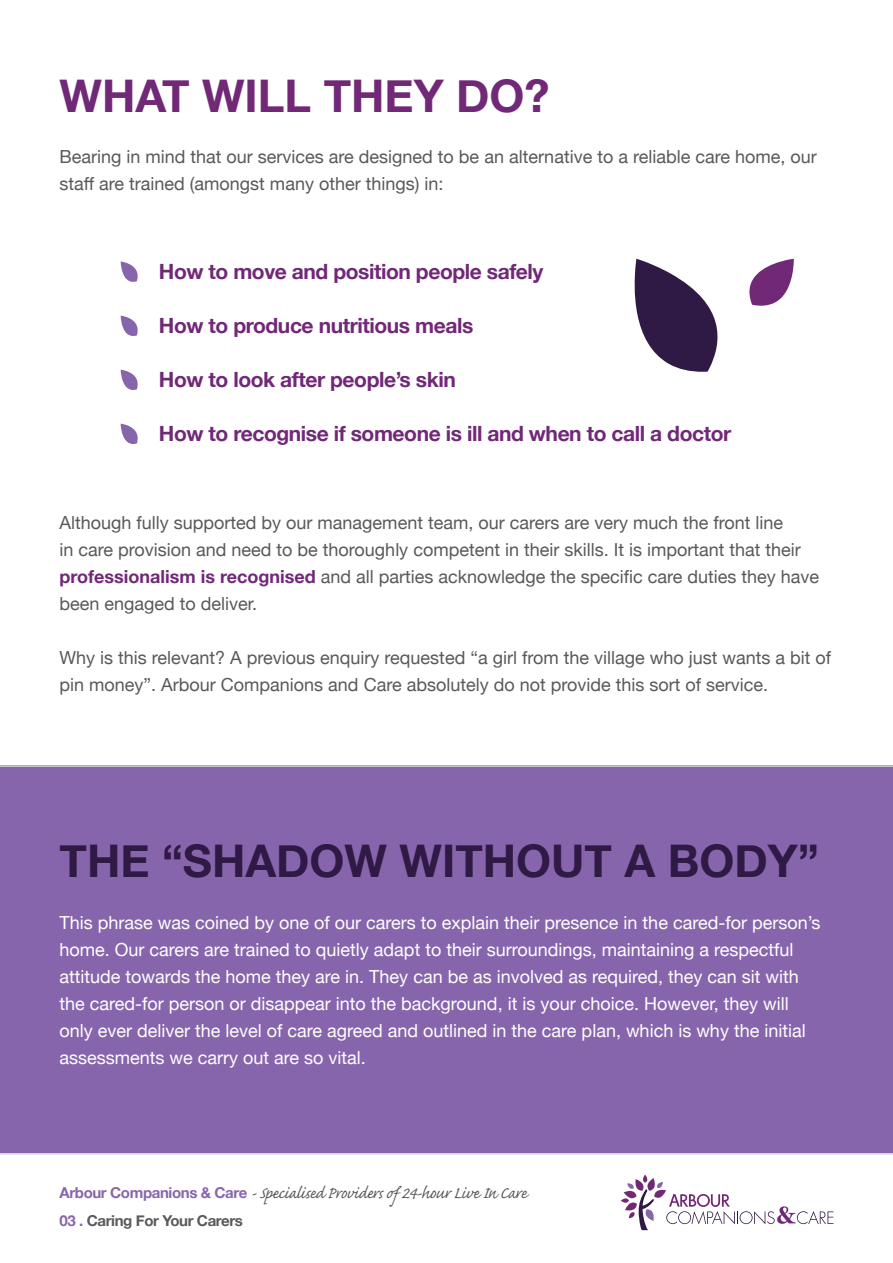
<style>
.page{position:relative;width:893px;height:1263px;background:#fff}
.page>*{position:absolute;margin:0;border:0;box-sizing:border-box;transform-origin:0 0}
.t1{font:700 45px "Helvetica Neue";color:#2f1945}
.t2{font:700 45px "Helvetica Neue";color:#712877}
.t3{font:700 21px "Helvetica Neue";letter-spacing:-.02em;color:#712877}
.t4{font:21px "Caflisch Script Pro";letter-spacing:-.025em;color:#58595b}
.t5{font:18px/27px "Helvetica Neue";color:#58595b}
.t6{font:18px/27px "Helvetica Neue";color:#fff}
.t7{font:700 15px "Helvetica Neue";letter-spacing:-.025em;color:#58595b}
.s1{font-weight:700;color:#712877}
.s2{font-family:"Helvetica Neue";font-weight:700;font-size:15px;color:#8765ac}
.s3{color:#8765ac}
</style>
<div class="page">
<div style="left:0;top:765px;width:893px;height:388px;background:#8765ac"></div>
<hr style="left:0;top:1153px;width:893px;height:1px;background:#d1d3d4">
<hr style="left:0;top:765px;width:893px;height:2px;background:#d1d3d4">
<svg style="left:121px;top:261px;width:17px;height:21px"></svg>
<svg style="left:121px;top:316px;width:17px;height:20px"></svg>
<svg style="left:121px;top:370px;width:17px;height:20px"></svg>
<svg style="left:121px;top:424px;width:17px;height:20px"></svg>
<svg style="left:621px;top:1174px;width:212px;height:56px"></svg>
<svg style="left:634px;top:259px;width:84px;height:113px"></svg>
<svg style="left:749px;top:259px;width:45px;height:47px"></svg>
<p class="t2" style="left:60px;top:61px;width:492px">WHAT WILL THEY DO?</p>
<p class="t5" style="left:60px;top:144px;width:759px">Bearing in mind that our services are designed to be an alternative to a reliable care home, our staff are trained (amongst many other things) in:</p>
<p class="t3" style="left:159px;top:255px;width:386px">How to move and position people safely</p>
<p class="t3" style="left:159px;top:309px;width:316px">How to produce nutritious meals</p>
<p class="t3" style="left:159px;top:363px;width:298px">How to look after people’s skin</p>
<p class="t3" style="left:159px;top:417px;width:574px">How to recognise if someone is ill and when to call a doctor</p>
<p class="t5" style="left:60px;top:510px;width:761px">Although fully supported by our management team, our carers are very much the front line<br>in care provision and need to be thoroughly competent in their skills. It is important that their <span class="s1">professionalism is recognised</span> and all parties acknowledge the specific care duties they have been engaged to deliver.</p>
<p class="t5" style="left:60px;top:645px;width:773px">Why is this relevant? A previous enquiry requested “a girl from the village who just wants a bit of pin money”. Arbour Companions and Care absolutely do not provide this sort of service.</p>
<p class="t1" style="left:60px;top:826px;width:761px">THE “SHADOW WITHOUT A BODY”</p>
<p class="t6" style="left:60px;top:910px;width:762px">This phrase was coined by one of our carers to explain their presence in the cared-for person’s home. Our carers are trained to quietly adapt to their surroundings, maintaining a respectful attitude towards the home they are in. They can be as involved as required, they can sit with the cared-for person or disappear into the background, it is your choice. However, they will only ever deliver the level of care agreed and outlined in the care plan, which is why the initial assessments we carry out are so vital.</p>
<p class="t4" style="left:60px;top:1182px;width:469px"><span class="s2">Arbour Companions &amp; Care</span> - Specialised Providers of 24-hour Live In Care</p>
<p class="t7" style="left:60px;top:1209px;width:185px"><span class="s3">03 .</span> Caring For Your Carers</p>
</div>
